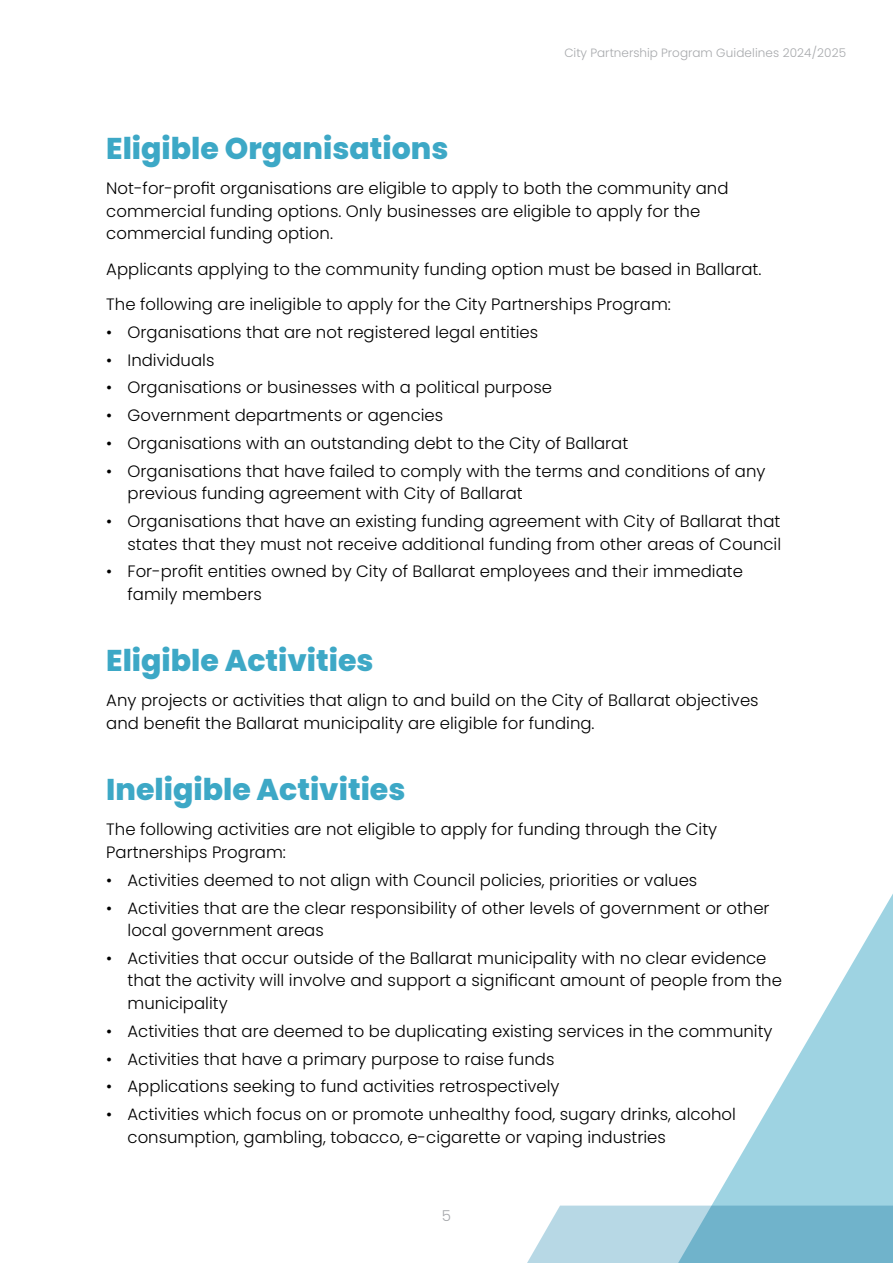
<style>
.page{position:relative;width:893px;height:1263px;background:#fff}
.page>*{position:absolute;margin:0;border:0;box-sizing:border-box;transform-origin:0 0}
.t1{font:800 30px "Poppins";color:#3da8c6}
.t2{font:300 16.5px/22.5px "Poppins";color:#000}
.t3{font:300 15px "Poppins";color:#a7a9ac}
.t4{font:300 12px "Poppins";color:#a7a9ac}
</style>
<div class="page">
<svg style="left:712px;top:894px;width:181px;height:311px"></svg>
<svg style="left:527px;top:1205px;width:366px;height:58px;background:#94c6d8"></svg>
<p class="t4" style="left:564px;top:46px;width:283px">City Partnership Program Guidelines 2024/2025</p>
<h1 class="t1" style="left:106px;top:131px;width:344px">Eligible Organisations</h1>
<p class="t2" style="left:106px;top:177px;width:624px">Not-for-profit organisations are eligible to apply to both the community and commercial funding options. Only businesses are eligible to apply for the commercial funding option.</p>
<p class="t2" style="left:106px;top:251px;width:657px;line-height:35.2px">Applicants applying to the community funding option must be based in Ballarat.<br>The following are ineligible to apply for the City Partnerships Program:</p>
<p class="t2" style="left:106px;top:321px;width:433px">• Organisations that are not registered legal entities</p>
<p class="t2" style="left:106px;top:349px;width:110px">• Individuals</p>
<p class="t2" style="left:106px;top:376px;width:447px">• Organisations or businesses with a political purpose</p>
<p class="t2" style="left:106px;top:404px;width:338px">• Government departments or agencies</p>
<p class="t2" style="left:106px;top:432px;width:523px">• Organisations with an outstanding debt to the City of Ballarat</p>
<p class="t2" style="left:128px;top:460px;width:639px;text-indent:-21px">• Organisations that have failed to comply with the terms and conditions of any previous funding agreement with City of Ballarat</p>
<p class="t2" style="left:106px;top:510px;width:676px;text-align:right">• Organisations that have an existing funding agreement with City of Ballarat that states that they must not receive additional funding from other areas of Council</p>
<p class="t2" style="left:128px;top:560px;width:617px;text-indent:-21px">• For-profit entities owned by City of Ballarat employees and their immediate family members</p>
<h1 class="t1" style="left:106px;top:643px;width:269px">Eligible Activities</h1>
<p class="t2" style="left:106px;top:689px;width:654px">Any projects or activities that align to and build on the City of Ballarat objectives and benefit the Ballarat municipality are eligible for funding.</p>
<h1 class="t1" style="left:106px;top:772px;width:301px">Ineligible Activities</h1>
<p class="t2" style="left:106px;top:818px;width:612px">The following activities are not eligible to apply for funding through the City<br>Partnerships Program:</p>
<p class="t2" style="left:106px;top:869px;width:593px">• Activities deemed to not align with Council policies, priorities or values</p>
<p class="t2" style="left:128px;top:897px;width:643px;text-indent:-21px">• Activities that are the clear responsibility of other levels of government or other local government areas</p>
<p class="t2" style="left:128px;top:947px;width:656px;text-indent:-21px">• Activities that occur outside of the Ballarat municipality with no clear evidence that the activity will involve and support a significant amount of people from the municipality</p>
<p class="t2" style="left:106px;top:1020px;width:668px">• Activities that are deemed to be duplicating existing services in the community</p>
<p class="t2" style="left:106px;top:1048px;width:450px">• Activities that have a primary purpose to raise funds</p>
<p class="t2" style="left:106px;top:1075px;width:455px">• Applications seeking to fund activities retrospectively</p>
<p class="t2" style="left:128px;top:1103px;width:610px;text-indent:-21px">• Activities which focus on or promote unhealthy food, sugary drinks, alcohol consumption, gambling, tobacco, e-cigarette or vaping industries</p>
<p class="t3" style="left:442px;top:1207px;width:11px">5</p>
</div>
